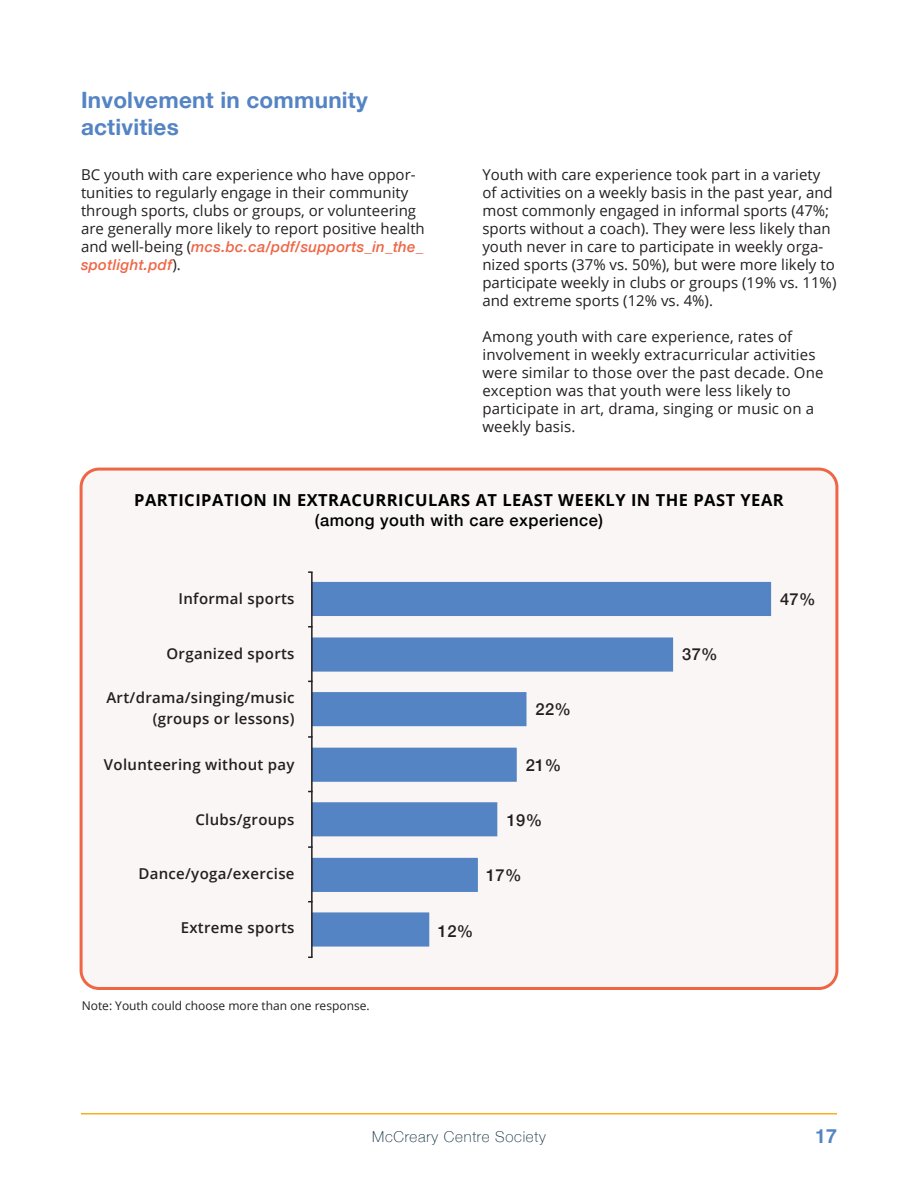
<style>
.page{position:relative;width:918px;height:1188px;background:#fff}
.page>*{position:absolute;margin:0;border:0;box-sizing:border-box;transform-origin:0 0}
.Page_header_2{font:700 22.5px/27px "Helvetica Neue";letter-spacing:.01em;color:#5484c4}
.t1{font:700 19.5px "Helvetica";color:#5484c4}
.Graph_header{font:700 16.5px/19.8px "Open Sans";letter-spacing:.03em;color:#000;text-align:center}
.Graph_numbers_left{font:500 16.5px "Helvetica Neue";letter-spacing:.02em;color:#231f20}
.Body{font:15px/18px "Open Sans";color:#231f20}
.Body_SB_right{font:600 15px/21px "Open Sans";letter-spacing:.02em;color:#231f20;text-align:right}
.t2{font:100 15px "Helvetica Neue";letter-spacing:.05em;color:#092939}
.note{font:12px "Open Sans";color:#231f20}
.s1{font-family:"Helvetica Neue";font-weight:500;font-style:italic;color:#ee6646}
.s2{font-family:"Helvetica Neue";font-weight:500}
</style>
<div class="page">
<hr style="left:81px;top:1113px;width:756px;height:1px;background:#faaf19">
<div style="left:81px;top:469px;width:756px;height:520px;background:#faf6f5;border-radius:18px"></div>
<div style="left:80px;top:468px;width:758px;height:522px;border:3px solid #ee6646;border-radius:18px"></div>
<svg style="left:313px;top:582px;width:458px;height:365px"></svg>
<hr style="left:311px;top:572px;width:2px;height:385px;background:#231f20">
<p class="Page_header_2" style="left:81px;top:87px;width:288px">Involvement in community activities</p>
<p class="Body" style="left:81px;top:165px;width:345px">BC youth with care experience who have oppor&shy;tunities to regularly engage in their community through sports, clubs or groups, or volunteering are generally more likely to report positive health and well-being (<span class="s1">mcs.bc.ca/pdf/supports_in_the_ spotlight.pdf</span>).</p>
<p class="Body" style="left:482px;top:165px;width:356px">Youth with care experience took part in a variety of activities on a weekly basis in the past year, and most commonly engaged in informal sports (47%; sports without a coach). They were less likely than youth never in care to participate in weekly orga&shy;nized sports (37% vs. 50%), but were more likely to participate weekly in clubs or groups (19% vs. 11%) and extreme sports (12% vs. 4%).</p>
<p class="Body" style="left:482px;top:327px;width:343px">Among youth with care experience, rates of involvement in weekly extracurricular activities were similar to those over the past decade. One exception was that youth were less likely to participate in art, drama, singing or music on a weekly basis.</p>
<p class="Graph_header" style="left:134px;top:490px;width:651px">PARTICIPATION IN EXTRACURRICULARS AT LEAST WEEKLY IN THE PAST YEAR <span class="s2">(among youth with care experience)</span></p>
<p class="Body_SB_right" style="left:179px;top:587px;width:117px">Informal sports</p>
<p class="Body_SB_right" style="left:167px;top:643px;width:130px">Organized sports</p>
<p class="Body_SB_right" style="left:106px;top:686px;width:190px">Art/drama/singing/music (groups or lessons)</p>
<p class="Body_SB_right" style="left:104px;top:753px;width:192px">Volunteering without pay</p>
<p class="Body_SB_right" style="left:195px;top:809px;width:101px">Clubs/groups</p>
<p class="Body_SB_right" style="left:138px;top:863px;width:158px">Dance/yoga/exercise</p>
<p class="Body_SB_right" style="left:181px;top:917px;width:115px">Extreme sports</p>
<p class="note" style="left:82px;top:997px;width:289px">Note: Youth could choose more than one response.</p>
<p class="Graph_numbers_left" style="left:536px;top:696px;width:37px">22%</p>
<p class="Graph_numbers_left" style="left:526px;top:752px;width:37px">21%</p>
<p class="Graph_numbers_left" style="left:507px;top:807px;width:37px">19%</p>
<p class="Graph_numbers_left" style="left:486px;top:862px;width:37px">17%</p>
<p class="Graph_numbers_left" style="left:438px;top:918px;width:37px">12%</p>
<p class="Graph_numbers_left" style="left:682px;top:641px;width:37px">37%</p>
<p class="Graph_numbers_left" style="left:780px;top:586px;width:37px">47%</p>
<p class="t2" style="left:372px;top:1125px;width:175px">McCreary Centre Society</p>
<h2 class="t1" style="left:815px;top:1124px;width:23px">17</h2>
</div>
